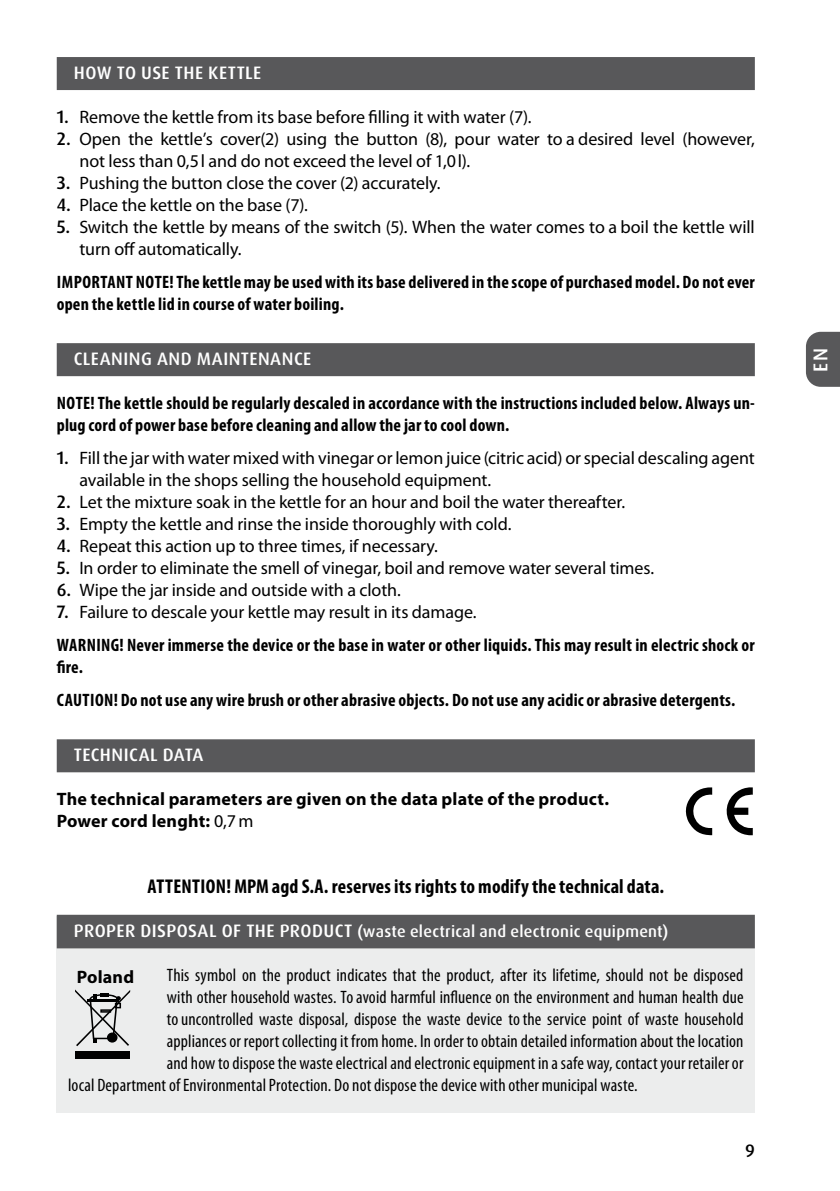
<style>
.page{position:relative;width:840px;height:1191px;background:#fff}
.page>*{position:absolute;margin:0;border:0;box-sizing:border-box;transform-origin:0 0}
.t1{font:700 condensed 20px "Myriad Pro";letter-spacing:.01em;color:#000}
.t2{font:500 20px "Dax Pro";color:#fff}
.t3{font:18px/22px "Myriad Pro";letter-spacing:-.005em;color:#000}
.t4{font:700 condensed 18px/22px "Myriad Pro";letter-spacing:.01em;color:#000}
.t5{font:condensed 18px "Myriad Pro";letter-spacing:.01em;color:#000}
.t6{font:700 18px/22px "Myriad Pro";letter-spacing:.01em;color:#000}
.t7{font:500 18px "Dax Pro";letter-spacing:.025em;color:#fff}
.t8{font:500 18px "Dax Pro";color:#000}
.t9{font:500 16px "Dax Pro";letter-spacing:.015em;color:#fff}
.s1{font-family:"Dax Pro";font-weight:500}
.s2{font-family:"Dax Pro";font-weight:500;font-stretch:normal}
.s3{font-weight:400;font-stretch:normal}
.s4{font-weight:400}
.s5{font-size:18px}
</style>
<div class="page">
<svg style="left:806px;top:332px;width:33px;height:55px;background:#606062"></svg>
<div style="left:57px;top:57px;width:697px;height:33px;background:#58585a"></div>
<div style="left:57px;top:343px;width:697px;height:33px;background:#58585a"></div>
<div style="left:57px;top:739px;width:697px;height:33px;background:#58585a"></div>
<svg style="left:685px;top:787px;width:26px;height:48px"></svg>
<svg style="left:726px;top:787px;width:26px;height:48px"></svg>
<div style="left:57px;top:916px;width:697px;height:197px;background:#eceded"></div>
<div style="left:57px;top:914px;width:697px;height:34px;background:#58585a"></div>
<svg style="left:75px;top:989px;width:55px;height:57px"></svg>
<div style="left:75px;top:1051px;width:55px;height:8px;background:#000"></div>
<p class="t7" style="left:74px;top:61px;width:189px">HOW TO USE THE KETTLE</p>
<p class="t3" style="left:57px;top:106px;width:476px"><span class="s1">1.</span> Remove the kettle from its base before filling it with water (7).</p>
<p class="t3" style="left:79px;top:128px;width:676px;text-indent:-23px"><span class="s1">2.</span> Open the kettle’s cover(2) using the button (8), pour water to a desired level (however, not less than 0,5l and do not exceed the level of 1,0l).</p>
<p class="t3" style="left:57px;top:172px;width:385px"><span class="s1">3.</span> Pushing the button close the cover (2) accurately.</p>
<p class="t3" style="left:57px;top:194px;width:252px"><span class="s1">4.</span> Place the kettle on the base (7).</p>
<p class="t3" style="left:79px;top:216px;width:676px;text-indent:-23px"><span class="s1">5.</span> Switch the kettle by means of the switch (5). When the water comes to a boil the kettle will turn off automatically.</p>
<p class="t4" style="left:57px;top:271px;width:699px">IMPORTANT NOTE! The kettle may be used with its base delivered in the scope of purchased model. Do not ever open the kettle lid in course of water boiling.</p>
<p class="t7" style="left:74px;top:347px;width:239px">CLEANING AND MAINTENANCE</p>
<p class="t4" style="left:57px;top:392px;width:699px">NOTE! The kettle should be regularly descaled in accordance with the instructions included below. Always un&shy;plug cord of power base before cleaning and allow the jar to cool down.</p>
<p class="t3" style="left:79px;top:447px;width:676px;text-indent:-23px"><span class="s1">1.</span> Fill the jar with water mixed with vinegar or lemon juice (citric acid) or special descaling agent available in the shops selling the household equipment.</p>
<p class="t3" style="left:57px;top:491px;width:569px"><span class="s1">2.</span> Let the mixture soak in the kettle for an hour and boil the water thereafter.</p>
<p class="t3" style="left:57px;top:513px;width:456px"><span class="s1">3.</span> Empty the kettle and rinse the inside thoroughly with cold.</p>
<p class="t3" style="left:57px;top:535px;width:382px"><span class="s1">4.</span> Repeat this action up to three times, if necessary.</p>
<p class="t3" style="left:57px;top:557px;width:598px"><span class="s1">5.</span> In order to eliminate the smell of vinegar, boil and remove water several times.</p>
<p class="t3" style="left:57px;top:579px;width:345px"><span class="s1">6.</span> Wipe the jar inside and outside with a cloth.</p>
<p class="t4" style="left:57px;top:595px;width:699px;line-height:33px"><span class="s2">7.</span> <span class="s3">Failure to descale your kettle may result in its damage.<br></span>WARNING! Never immerse the device or the base in water or other liquids. This may result in electric shock or</p>
<p class="t4" style="left:57px;top:650px;width:679px;line-height:33px">fire.<br>CAUTION! Do not use any wire brush or other abrasive objects. Do not use any acidic or abrasive detergents.</p>
<p class="t7" style="left:74px;top:743px;width:131px">TECHNICAL DATA</p>
<p class="t6" style="left:57px;top:788px;width:553px">The technical parameters are given on the data plate of the product.<br>Power cord lenght: <span class="s4">0,7m</span></p>
<p class="t1" style="left:147px;top:875px;width:518px">ATTENTION! MPM agd S.A. reserves its rights tomodify the technical data.</p>
<p class="t9" style="left:74px;top:921px;width:595px"><span class="s5">PROPER DISPOSAL OF THE PRODUCT</span> (waste electrical and electronic equipment)</p>
<p class="t5" style="left:167px;top:965px;width:577px">This symbol on the product indicates that the product, after its lifetime, should not be disposed</p>
<p class="t5" style="left:167px;top:987px;width:578px">with other household wastes. Toavoid harmful influence on the environment and human health due</p>
<p class="t5" style="left:167px;top:1009px;width:578px">touncontrolled waste disposal, dispose the waste device tothe service point of waste household</p>
<p class="t5" style="left:167px;top:1031px;width:578px">appliances or report collecting it from home. In order toobtain detailed information about the location</p>
<p class="t5" style="left:167px;top:1053px;width:578px">and how todispose the waste electrical and electronic equipment in asafe way, contact your retailer or</p>
<p class="t5" style="left:68px;top:1075px;width:570px">local Department of Environmental Protection. Do not dispose the device with other municipal waste.</p>
<p class="t6" style="left:77px;top:966px;width:59px">Poland</p>
<p class="t8" style="left:744px;top:1139px;width:11px">9</p>
<p class="t2" style="left:807px;top:372px;width:26px;rotate:-90deg">EN</p>
</div>
